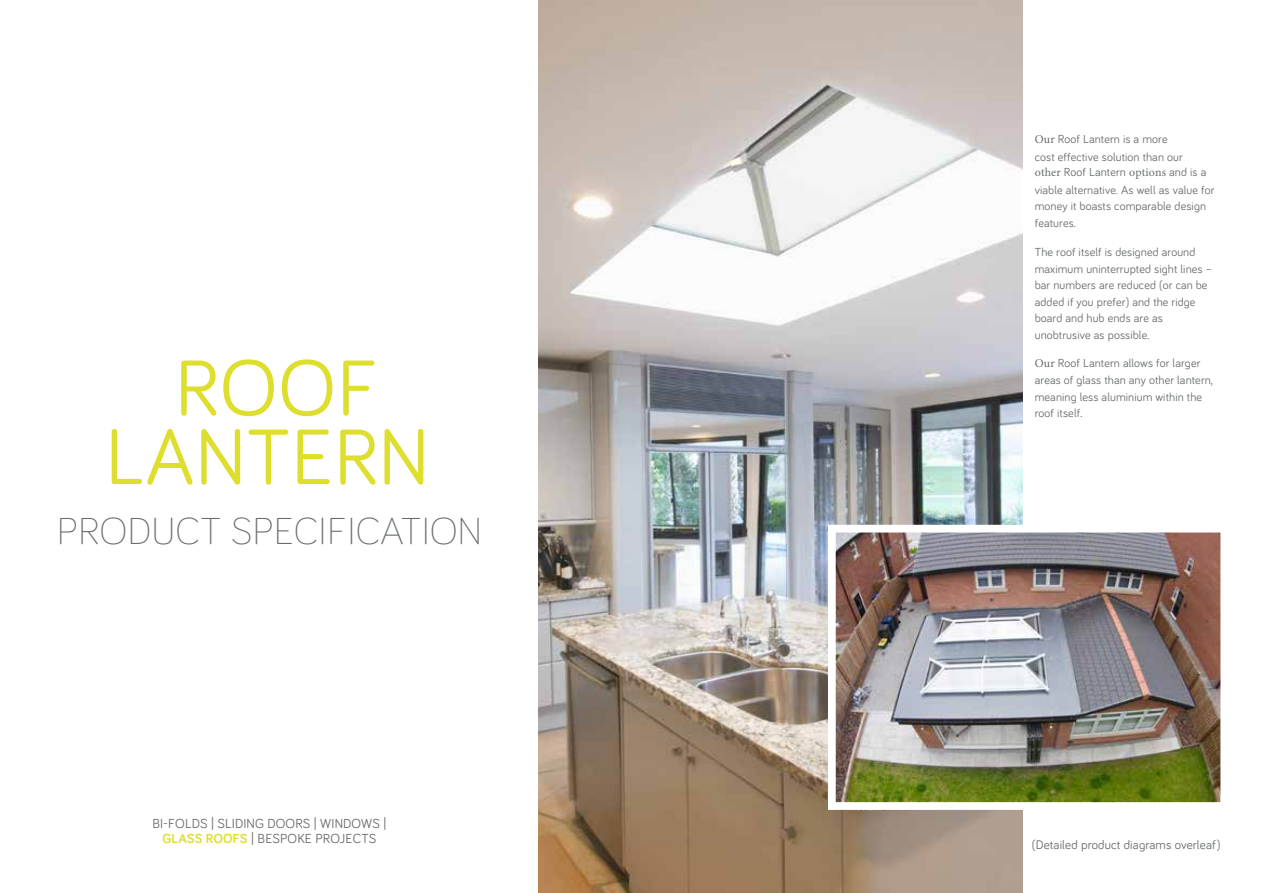
<style>
.page{position:relative;width:1263px;height:893px;background:#fff}
.page>*{position:absolute;margin:0;border:0;box-sizing:border-box;transform-origin:0 0}
.t1{font:81px/69px "Bariol";letter-spacing:.01em;color:#dede2f;text-align:center}
.t2{font:300 38.7px "Bariol";letter-spacing:.01em;color:#696d6f}
.t3{font:13.5px/15px "Bariol";letter-spacing:.01em;color:#696d6f;text-align:center}
.t4{font:12.9px "Bariol";letter-spacing:.01em;color:#696d6f}
.t5{font:12px/16.8px "Bariol";letter-spacing:.01em;color:#696d6f}
.s1{font-weight:700;color:#dede2f}
.s2{font-family:"Minion Pro"}
</style>
<div class="page">
<img style="left:539px;top:0;width:483px;height:893px">
<img style="left:824px;top:521px;width:397px;height:293px">
<h1 class="t1" style="left:105px;top:350px;width:325px">ROOF<br>LANTERN</h1>
<h2 class="t2" style="left:57px;top:505px;width:427px">PRODUCT SPECIFICATION</h2>
<p class="t3" style="left:152px;top:815px;width:235px">BI-FOLDS | SLIDING DOORS | WINDOWS |<br><span class="s1">GLASS ROOFS</span> | BESPOKE PROJECTS</p>
<p class="t5" style="left:1035px;top:130px;width:149px;line-height:17.4px"><span class="s2">Our</span> Roof Lantern is a more cost effective solution than our</p>
<p class="t5" style="left:1035px;top:163px;width:181px"><span class="s2">other</span> Roof Lantern <span class="s2">options</span> and is a viable alternative. As well as value for money it boasts comparable design features.</p>
<p class="t5" style="left:1035px;top:243px;width:179px">The roof itself is designed around maximum uninterrupted sight lines – bar numbers are reduced (or can be added if you prefer) and the ridge board and hub ends are as unobtrusive as possible.</p>
<p class="t5" style="left:1035px;top:354px;width:180px"><span class="s2">Our</span> Roof Lantern allows for larger areas of glass than any other lantern, meaning less aluminium within the roof itself.</p>
<p class="t4" style="left:1032px;top:836px;width:190px">(Detailed product diagrams overleaf)</p>
</div>
